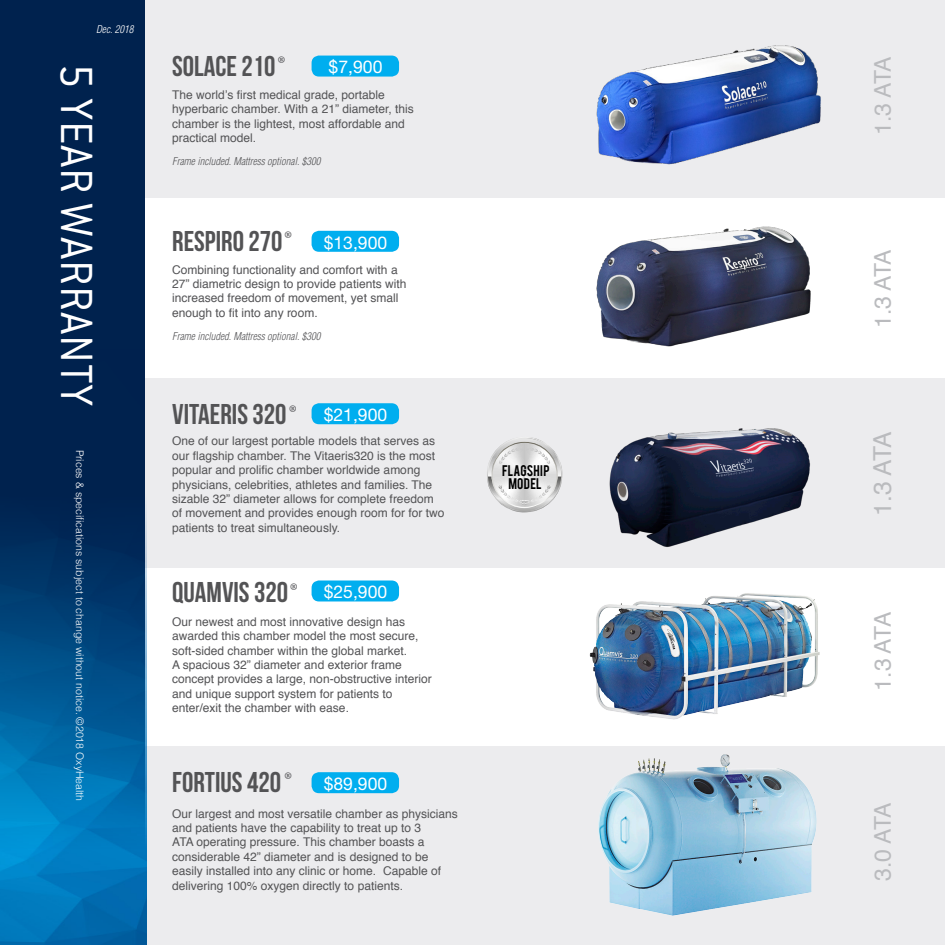
<style>
.page{position:relative;width:945px;height:945px;background:#fff}
.page>*{position:absolute;margin:0;border:0;box-sizing:border-box;transform-origin:0 0}
.t1{font:300 49.8px "Conduit ITC";letter-spacing:.015em;color:#fff}
.t2{font:700 28.65px "Bebas Neue";color:#535355}
.t3{font:25.2px "Minion Pro";color:#5c5c5f}
.t4{font:24.75px "Helvetica";color:#babbbe}
.t5{font:23.1px "Helvetica";letter-spacing:-.075em;color:#babbbe}
.t6{font:17.55px "Helvetica Neue";color:#fff}
.t7{font:12.15px/13.4px "Bebas";letter-spacing:.02em;color:#000;text-align:center}
.t8{font:12px/14.4px "Helvetica";color:#535355}
.t9{font:italic 300 condensed 10.5px "Helvetica";color:#535355}
.t10{font:300 10.5px "Helvetica";color:#fff}
.t11{font:italic 300 condensed 10.5px "Helvetica";color:#fff}
</style>
<div class="page">
<div style="left:112px;top:0;width:833px;height:199px;background:#ececee"></div>
<div style="left:112px;top:378px;width:833px;height:197px;background:#ececee"></div>
<div style="left:112px;top:739px;width:833px;height:206px;background:#ececee"></div>
<div style="left:112px;top:198px;width:833px;height:180px;background:#fff"></div>
<div style="left:112px;top:569px;width:833px;height:177px;background:#fff"></div>
<img style="left:598px;top:754px;width:219px;height:162px">
<div style="left:312px;top:772px;width:87px;height:21px;background:#00aeef;border-radius:8px"></div>
<div style="left:0;top:0;width:144px;height:945px;background:#00224e"></div>
<img style="left:0;top:350px;width:146px;height:595px">
<img style="left:596px;top:226px;width:215px;height:121px">
<div style="left:312px;top:231px;width:87px;height:21px;background:#00aeef;border-radius:8px"></div>
<div style="left:312px;top:56px;width:87px;height:21px;background:#00aeef;border-radius:8px"></div>
<img style="left:596px;top:45px;width:225px;height:120px">
<img style="left:589px;top:593px;width:231px;height:127px">
<div style="left:312px;top:580px;width:87px;height:21px;background:#00aeef;border-radius:8px"></div>
<div style="left:312px;top:403px;width:87px;height:21px;background:#00aeef;border-radius:8px"></div>
<svg style="left:487px;top:437px;width:75px;height:75px"></svg>
<svg style="left:488px;top:438px;width:73px;height:73px"></svg>
<svg style="left:493px;top:443px;width:64px;height:64px"></svg>
<img style="left:609px;top:428px;width:201px;height:119px">
<p class="t11" style="left:96px;top:22px;width:39px">Dec. 2018</p>
<p class="t1" style="left:104px;top:63px;width:345px;rotate:90deg">5 YEAR WARRANTY</p>
<p class="t10" style="left:89px;top:450px;width:353px;rotate:90deg">Prices &amp; specifications subject to change without notice. ©2018 OxyHealth</p>
<p class="t2" style="left:172px;top:51px;width:105px">SOLACE 210</p>
<p class="t6" style="left:329px;top:57px;width:55px">$7,900</p>
<p class="t5" style="left:865px;top:135px;width:80px;rotate:-90deg">1.3 ATA</p>
<p class="t3" style="left:277px;top:48px;width:10px">®</p>
<p class="t8" style="left:172px;top:88px;width:243px">The world’s first medical grade, portable hyperbaric chamber. With a 21” diameter, this chamber is the lightest, most affordable and practical model.</p>
<p class="t9" style="left:172px;top:154px;width:150px">Frame included. Mattress optional. $300</p>
<p class="t2" style="left:172px;top:226px;width:112px">RESPIRO 270</p>
<p class="t6" style="left:324px;top:232px;width:65px">$13,900</p>
<p class="t3" style="left:284px;top:223px;width:10px">®</p>
<p class="t8" style="left:172px;top:263px;width:236px">Combining functionality and comfort with a 27” diametric design to provide patients with increased freedom of movement, yet small enough to fit into any room.</p>
<p class="t9" style="left:172px;top:330px;width:150px">Frame included. Mattress optional. $300</p>
<p class="t2" style="left:172px;top:399px;width:116px">VITAERIS 320</p>
<p class="t6" style="left:324px;top:404px;width:65px">$21,900</p>
<p class="t3" style="left:289px;top:397px;width:10px">®</p>
<p class="t8" style="left:172px;top:434px;width:274px">One of our largest portable models that serves as our flagship chamber. The Vitaeris320 is the most popular and prolific chamber worldwide among physicians, celebrities, athletes and families. The sizable 32” diameter allows for complete freedom of movement and provides enough room for for two patients to treat simultaneously.</p>
<p class="t2" style="left:172px;top:577px;width:117px">QUAMVIS 320</p>
<p class="t3" style="left:290px;top:575px;width:10px">®</p>
<p class="t6" style="left:324px;top:582px;width:65px">$25,900</p>
<p class="t8" style="left:172px;top:615px;width:261px">Our newest and most innovative design has awarded this chamber model the most secure, soft-sided chamber within the global market.<br>A spacious 32” diameter and exterior frame concept provides a large, non-obstructive interior and unique support system for patients to enter/exit the chamber with ease.</p>
<p class="t2" style="left:172px;top:766px;width:110px">FORTIUS 420</p>
<p class="t3" style="left:284px;top:765px;width:10px">®</p>
<p class="t6" style="left:324px;top:773px;width:65px">$89,900</p>
<p class="t8" style="left:172px;top:807px;width:287px">Our largest and most versatile chamber as physicians and patients have the capability to treat up to 3<br>ATA operating pressure. This chamber boasts a considerable 42” diameter and is designed to be easily installed into any clinic or home. Capable of delivering 100% oxygen directly to patients.</p>
<p class="t7" style="left:502px;top:463px;width:49px">FLAGSHIP<br>MODEL</p>
<p class="t5" style="left:865px;top:328px;width:80px;rotate:-90deg">1.3 ATA</p>
<p class="t4" style="left:863px;top:516px;width:86px;rotate:-90deg">1.3 ATA</p>
<p class="t5" style="left:865px;top:691px;width:80px;rotate:-90deg">1.3 ATA</p>
<p class="t5" style="left:865px;top:881px;width:80px;rotate:-90deg">3.0 ATA</p>
</div>
